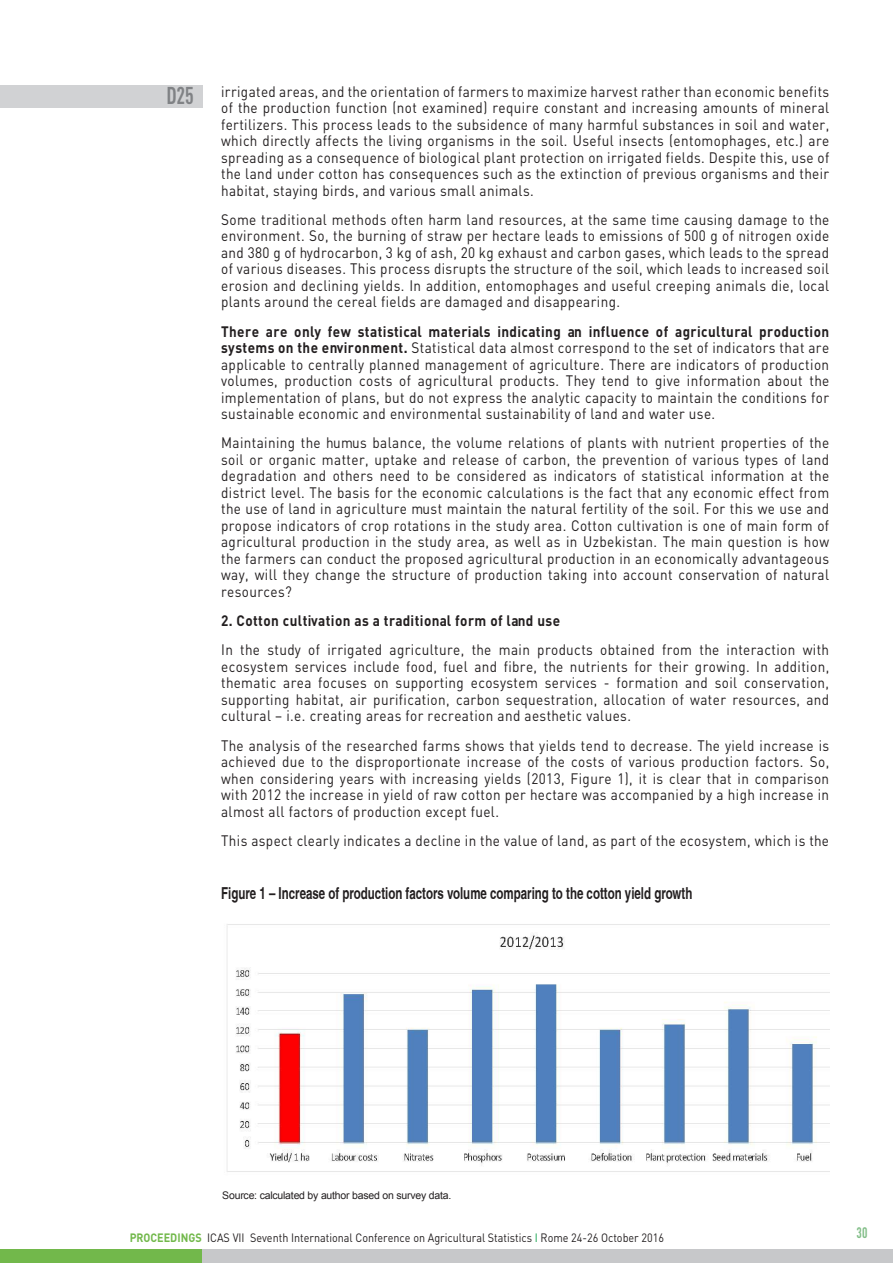
<style>
.page{position:relative;width:893px;height:1263px;background:#fff}
.page>*{position:absolute;margin:0;border:0;box-sizing:border-box;transform-origin:0 0}
.t1{font:700 24px "DIN Cond";color:#808285;scale:.9 1}
.t2{font:700 condensed 16.5px "Helvetica";color:#231f20;scale:.85 1}
.t3{font:15px/16.5px "DIN";letter-spacing:.03em;color:#231f20;text-align:justify;scale:.9 1}
.t4{font:700 15px "DIN";letter-spacing:.03em;color:#231f20;scale:.9 1}
.t5{font:700 15px "DIN Cond";color:#82be88;scale:.9 1}
.t6{font:12px "DIN";color:#231f20;scale:.9 1}
.t7{font:10.5px "Arial";letter-spacing:-.02em;color:#231f20}
.s1{font-weight:700}
.s2{font-weight:700;color:#72b84b}
.s3{color:#0fa14a}
</style>
<div class="page">
<div style="left:0;top:85px;width:202px;height:22px;background:#d1d2d4"></div>
<div style="left:0;top:1249px;width:202px;height:14px;background:#72b84b"></div>
<div style="left:202px;top:1249px;width:691px;height:14px;background:#c7c8ca"></div>
<img style="left:227px;top:924px;width:602px;height:248px">
<h1 class="t1" style="left:166px;top:81px;width:32px">D25</h1>
<p class="t3" style="left:221px;top:83px;width:677px">irrigated areas, and the orientation of farmers to maximize harvest rather than economic benefits of the production function (not examined) require constant and increasing amounts of mineral fertilizers. This process leads to the subsidence of many harmful substances in soil and water, which directly affects the living organisms in the soil. Useful insects (entomophages, etc.) are spreading as a consequence of biological plant protection on irrigated fields. Despite this, use of the land under cotton has consequences such as the extinction of previous organisms and their habitat, staying birds, and various small animals.</p>
<p class="t3" style="left:221px;top:211px;width:677px">Some traditional methods often harm land resources, at the same time causing damage to the environment. So, the burning of straw per hectare leads to emissions of 500 g of nitrogen oxide and 380 g of hydrocarbon, 3 kg of ash, 20 kg exhaust and carbon gases, which leads to the spread of various diseases. This process disrupts the structure of the soil, which leads to increased soil erosion and declining yields. In addition, entomophages and useful creeping animals die, local plants around the cereal fields are damaged and disappearing.</p>
<p class="t3" style="left:221px;top:323px;width:677px"><span class="s1">There are only few statistical materials indicating an influence of agricultural production systems on the environment.</span> Statistical data almost correspond to the set of indicators that are applicable to centrally planned management of agriculture. There are indicators of production volumes, production costs of agricultural products. They tend to give information about the implementation of plans, but do not express the analytic capacity to maintain the conditions for sustainable economic and environmental sustainability of land and water use.</p>
<p class="t3" style="left:221px;top:434px;width:677px">Maintaining the humus balance, the volume relations of plants with nutrient properties of the soil or organic matter, uptake and release of carbon, the prevention of various types of land degradation and others need to be considered as indicators of statistical information at the district level. The basis for the economic calculations is the fact that any economic effect from the use of land in agriculture must maintain the natural fertility of the soil. For this we use and propose indicators of crop rotations in the study area. Cotton cultivation is one of main form of agricultural production in the study area, as well as in Uzbekistan. The main question is how the farmers can conduct the proposed agricultural production in an economically advantageous way, will they change the structure of production taking into account conservation of natural resources?</p>
<p class="t4" style="left:221px;top:611px;width:378px">2. Cotton cultivation as a traditional form of land use</p>
<p class="t3" style="left:221px;top:641px;width:677px">In the study of irrigated agriculture, the main products obtained from the interaction with ecosystem services include food, fuel and fibre, the nutrients for their growing. In addition, thematic area focuses on supporting ecosystem services - formation and soil conservation, supporting habitat, air purification, carbon sequestration, allocation of water resources, and cultural – i.e. creating areas for recreation and aesthetic values.</p>
<p class="t3" style="left:221px;top:737px;width:677px">The analysis of the researched farms shows that yields tend to decrease. The yield increase is achieved due to the disproportionate increase of the costs of various production factors. So, when considering years with increasing yields (2013, Figure 1), it is clear that in comparison with 2012 the increase in yield of raw cotton per hectare was accompanied by a high increase in almost all factors of production except fuel.</p>
<p class="t3" style="left:221px;top:832px;width:677px">This aspect clearly indicates a decline in the value of land, as part of the ecosystem, which is the</p>
<p class="t2" style="left:221px;top:883px;width:556px">Figure 1 – Increase of production factors volume comparing to the cotton yield growth</p>
<p class="t7" style="left:222px;top:1189px;width:231px">Source: calculated by author based on survey data.</p>
<p class="t6" style="left:130px;top:1230px;width:595px"><span class="s2">PROCEEDINGS</span> ICAS VII Seventh International Conference on Agricultural Statistics <span class="s3">I</span> Rome 24-26 October 2016</p>
<p class="t5" style="left:857px;top:1224px;width:14px">30</p>
</div>
